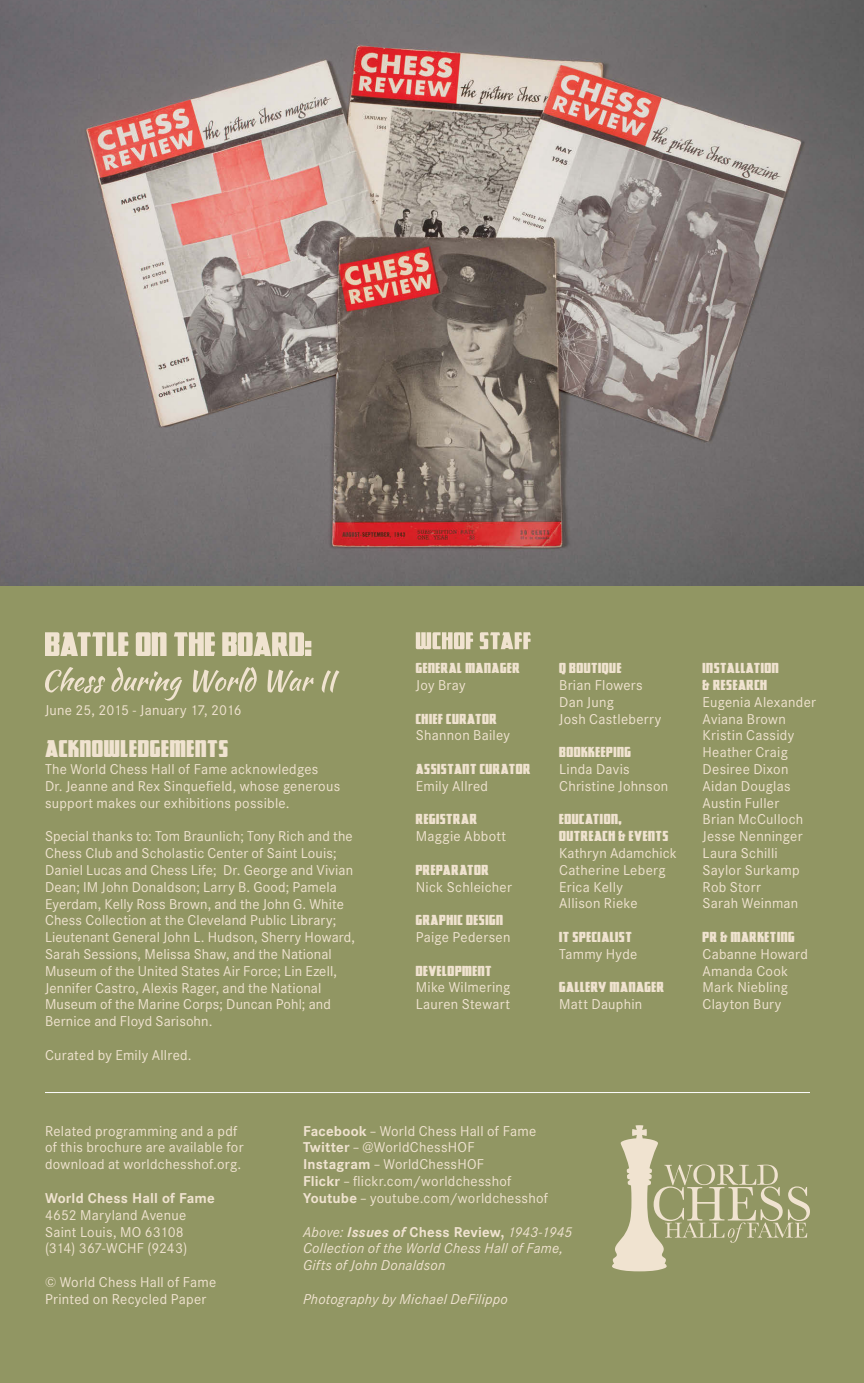
<style>
.page{position:relative;width:864px;height:1383px;background:#fff}
.page>*{position:absolute;margin:0;border:0;box-sizing:border-box;transform-origin:0 0}
.t1{font:20px "Great Lakes NF";letter-spacing:.03em;color:#f0e3d0}
.t2{font:14px/16.8px "Corporate S";letter-spacing:.015em;color:#f0e3d0}
.t3{font:italic 14px/16.8px "Corporate S";letter-spacing:.015em;color:#f0e3d0}
.t4{font:700 14px "Corporate S";letter-spacing:.01em;color:#f0e3d0}
.t5{font:12px/16.8px "Great Lakes NF";letter-spacing:.045em;color:#f0e3d0}
.s1{font-weight:700}
.s2{font-weight:700;font-style:normal}
</style>
<div class="page">
<div style="left:0;top:0;width:864px;height:1382px;background:#919663"></div>
<svg style="left:612px;top:1125px;width:198px;height:146px"></svg>
<hr style="left:45px;top:1092px;width:765px;height:1px;background:#fff">
<img style="left:0;top:0;width:864px;height:585px">
<svg style="left:45px;top:667px;width:294px;height:33px"></svg>
<svg style="left:45px;top:632px;width:266px;height:24px"></svg>
<svg style="left:416px;top:632px;width:115px;height:17px"></svg>
<p class="t2" style="left:45px;top:702px;width:198px">June 25, 2015 - January 17, 2016</p>
<h1 class="t1" style="left:45px;top:734px;width:185px">ACKNOWLEDGEMENTS</h1>
<p class="t2" style="left:45px;top:761px;width:297px">The World Chess Hall of Fame acknowledges<br>Dr. Jeanne and Rex Sinquefield, whose generous support makes our exhibitions possible.</p>
<p class="t2" style="left:45px;top:828px;width:312px">Special thanks to: Tom Braunlich; Tony Rich and the Chess Club and Scholastic Center of Saint Louis; Daniel Lucas and Chess Life; Dr. George and Vivian Dean; IM John Donaldson; Larry B. Good; Pamela Eyerdam, Kelly Ross Brown, and the John G. White Chess Collection at the Cleveland Public Library; Lieutenant General John L. Hudson, Sherry Howard, Sarah Sessions, Melissa Shaw, and the National Museum of the United States Air Force; Lin Ezell, Jennifer Castro, Alexis Rager, and the National Museum of the Marine Corps; Duncan Pohl; and Bernice and Floyd Sarisohn.</p>
<p class="t2" style="left:45px;top:1046px;width:148px">Curated by Emily Allred.</p>
<p class="t5" style="left:416px;top:659px;width:105px">GENERAL MANAGER</p>
<p class="t2" style="left:416px;top:676px;width:51px">Joy Bray</p>
<p class="t5" style="left:416px;top:710px;width:83px">CHIEF CURATOR</p>
<p class="t2" style="left:416px;top:727px;width:96px">Shannon Bailey</p>
<p class="t5" style="left:416px;top:760px;width:116px">ASSISTANT CURATOR</p>
<p class="t2" style="left:416px;top:777px;width:74px">Emily Allred</p>
<p class="t5" style="left:416px;top:810px;width:63px">REGISTRAR</p>
<p class="t2" style="left:416px;top:828px;width:92px">Maggie Abbott</p>
<p class="t5" style="left:416px;top:861px;width:75px">PREPARATOR</p>
<p class="t2" style="left:416px;top:878px;width:98px">Nick Schleicher</p>
<p class="t5" style="left:416px;top:911px;width:89px">GRAPHIC DESIGN</p>
<p class="t2" style="left:416px;top:928px;width:96px">Paige Pedersen</p>
<p class="t5" style="left:416px;top:962px;width:77px">DEVELOPMENT</p>
<p class="t2" style="left:416px;top:979px;width:96px">Mike Wilmering<br>Lauren Stewart</p>
<p class="t5" style="left:559px;top:659px;width:64px">Q BOUTIQUE</p>
<p class="t2" style="left:559px;top:676px;width:104px">Brian Flowers<br>Dan Jung<br>Josh Castleberry</p>
<p class="t5" style="left:559px;top:743px;width:73px">BOOKKEEPING</p>
<p class="t2" style="left:559px;top:760px;width:111px">Linda Davis<br>Christine Johnson</p>
<p class="t5" style="left:559px;top:810px;width:111px">EDUCATION,<br>OUTREACH &amp; EVENTS</p>
<p class="t2" style="left:559px;top:844px;width:119px">Kathryn Adamchick<br>Catherine Leberg<br>Erica Kelly<br>Allison Rieke</p>
<p class="t5" style="left:559px;top:928px;width:74px">IT SPECIALIST</p>
<p class="t2" style="left:559px;top:945px;width:80px">Tammy Hyde</p>
<p class="t5" style="left:559px;top:978px;width:107px">GALLERY MANAGER</p>
<p class="t2" style="left:559px;top:996px;width:85px">Matt Dauphin</p>
<p class="t2" style="left:45px;top:1122px;width:200px">Related programming and a pdf of this brochure are available for download at worldchesshof.org.</p>
<p class="t4" style="left:45px;top:1189px;width:171px">World Chess Hall of Fame</p>
<p class="t2" style="left:45px;top:1206px;width:144px">4652 Maryland Avenue<br>Saint Louis, MO 63108 (314) 367-WCHF (9243)</p>
<p class="t2" style="left:45px;top:1273px;width:173px">© World Chess Hall of Fame<br>Printed on Recycled Paper</p>
<p class="t2" style="left:303px;top:1122px;width:247px"><span class="s1">Facebook</span> – World Chess Hall of Fame<br><span class="s1">Twitter</span> – @WorldChessHOF<br><span class="s1">Instagram</span> – WorldChessHOF<br><span class="s1">Flickr</span> – flickr.com/worldchesshof<br><span class="s1">Youtube</span> – youtube.com/worldchesshof</p>
<p class="t3" style="left:303px;top:1223px;width:271px">Above: <span class="s1">Issues of</span> <span class="s2">Chess Review,</span> 1943-1945<br>Collection of the World Chess Hall of Fame,<br>Gifts of John Donaldson</p>
<p class="t3" style="left:303px;top:1290px;width:206px">Photography by Michael DeFilippo</p>
<p class="t5" style="left:703px;top:659px;width:78px">INSTALLATION &amp; RESEARCH</p>
<p class="t2" style="left:703px;top:693px;width:115px">Eugenia Alexander<br>Aviana Brown<br>Kristin Cassidy<br>Heather Craig<br>Desiree Dixon<br>Aidan Douglas<br>Austin Fuller<br>Brian McCulloch<br>Jesse Nenninger<br>Laura Schilli<br>Saylor Surkamp<br>Rob Storr<br>Sarah Weinman</p>
<p class="t5" style="left:703px;top:928px;width:93px">PR &amp; MARKETING</p>
<p class="t2" style="left:703px;top:945px;width:107px">Cabanne Howard<br>Amanda Cook<br>Mark Niebling<br>Clayton Bury</p>
</div>
